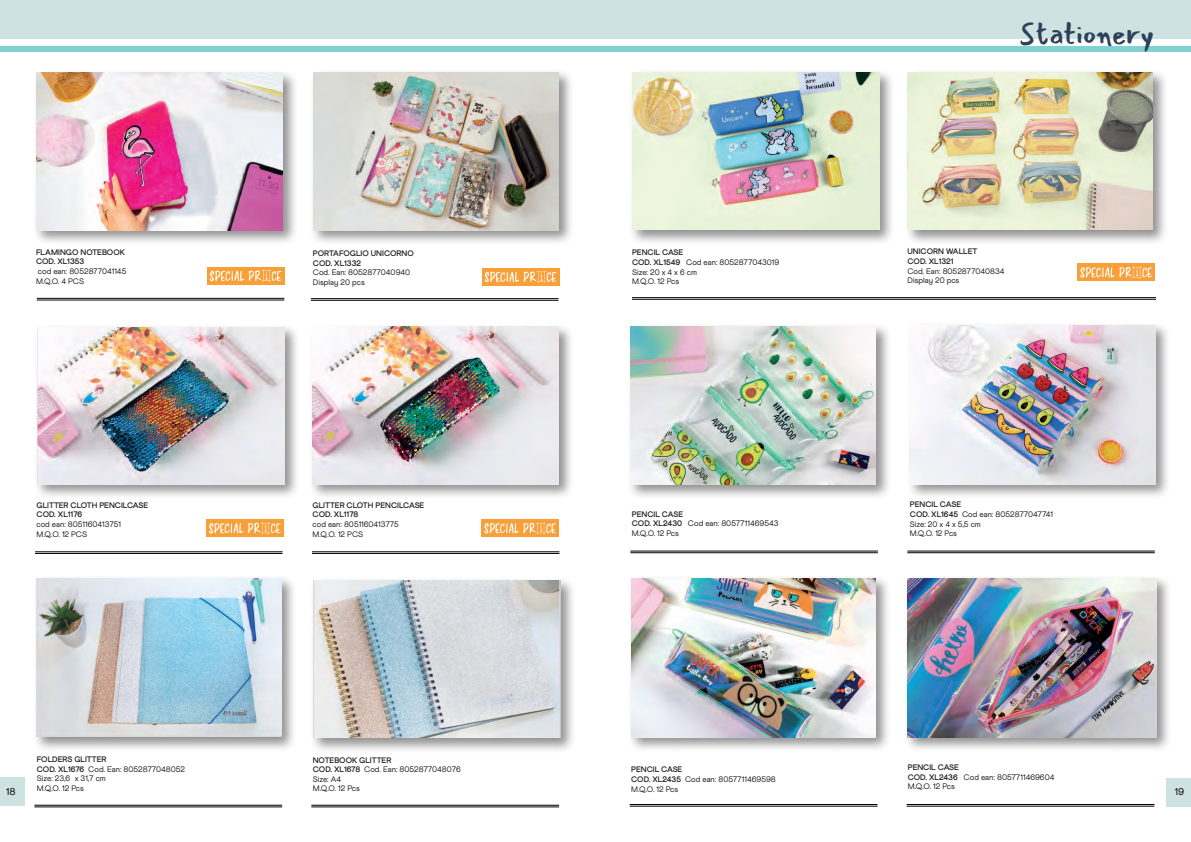
<style>
.page{position:relative;width:1191px;height:842px;background:#fff}
.page>*{position:absolute;margin:0;border:0;box-sizing:border-box;transform-origin:0 0}
.t1{font:30px "Mansalva";color:#2d4159}
.t2{font:500 10px "Athletics";color:#231f20}
.t3{font:8px/9.6px "Athletics";color:#231f20}
.t4{font:700 8px/9.6px "Athletics";color:#231f20}
.s1{font-weight:700}
</style>
<div class="page">
<div style="left:0;top:778px;width:25px;height:28px;background:#cde2e1"></div>
<div style="left:1166px;top:778px;width:25px;height:28px;background:#cde2e1"></div>
<div style="left:0;top:0;width:1191px;height:39px;background:#cde2e1"></div>
<div style="left:0;top:46px;width:1191px;height:6px;background:#83d0d3"></div>
<hr style="left:632px;top:297px;width:524px;height:1px;background:#000">
<hr style="left:632px;top:299px;width:524px;height:1px;background:#000">
<hr style="left:629px;top:804px;width:248px;height:1px;background:#000">
<hr style="left:629px;top:806px;width:248px;height:1px;background:#000">
<hr style="left:630px;top:551px;width:248px;height:1px;background:#000">
<hr style="left:630px;top:553px;width:248px;height:1px;background:#000">
<hr style="left:907px;top:551px;width:247px;height:1px;background:#000">
<hr style="left:907px;top:552px;width:247px;height:1px;background:#000">
<hr style="left:906px;top:804px;width:248px;height:1px;background:#000">
<hr style="left:906px;top:806px;width:248px;height:1px;background:#000">
<hr style="left:37px;top:298px;width:247px;height:1px;background:#000">
<hr style="left:37px;top:300px;width:247px;height:1px;background:#000">
<hr style="left:311px;top:298px;width:247px;height:1px;background:#000">
<hr style="left:311px;top:300px;width:247px;height:1px;background:#000">
<hr style="left:34px;top:805px;width:248px;height:1px;background:#000">
<hr style="left:34px;top:807px;width:248px;height:1px;background:#000">
<hr style="left:35px;top:552px;width:247px;height:1px;background:#000">
<hr style="left:35px;top:553px;width:247px;height:1px;background:#000">
<hr style="left:312px;top:552px;width:247px;height:1px;background:#000">
<hr style="left:312px;top:553px;width:247px;height:1px;background:#000">
<hr style="left:311px;top:805px;width:248px;height:1px;background:#000">
<hr style="left:311px;top:807px;width:248px;height:1px;background:#000">
<div style="left:906px;top:322px;width:264px;height:178px;background:#231f20;opacity:.5"></div>
<img style="left:910px;top:325px;width:245px;height:159px">
<div style="left:627px;top:323px;width:264px;height:176px;background:#231f20;opacity:.5"></div>
<img style="left:631px;top:326px;width:245px;height:158px">
<div style="left:904px;top:69px;width:264px;height:176px;background:#231f20;opacity:.5"></div>
<img style="left:908px;top:72px;width:245px;height:158px">
<div style="left:1077px;top:264px;width:78px;height:17px;background:#f99f38"></div>
<svg style="left:1080px;top:266px;width:72px;height:12px"></svg>
<div style="left:628px;top:69px;width:267px;height:176px;background:#231f20;opacity:.5"></div>
<img style="left:632px;top:72px;width:247px;height:158px">
<div style="left:903px;top:575px;width:268px;height:178px;background:#231f20;opacity:.5"></div>
<img style="left:907px;top:578px;width:249px;height:159px">
<div style="left:627px;top:575px;width:264px;height:178px;background:#231f20;opacity:.5"></div>
<img style="left:631px;top:578px;width:245px;height:159px">
<div style="left:34px;top:324px;width:266px;height:176px;background:#231f20;opacity:.5"></div>
<img style="left:37px;top:327px;width:247px;height:157px">
<div style="left:309px;top:323px;width:265px;height:177px;background:#231f20;opacity:.5"></div>
<img style="left:312px;top:327px;width:247px;height:157px">
<div style="left:310px;top:577px;width:266px;height:176px;background:#231f20;opacity:.5"></div>
<img style="left:313px;top:580px;width:247px;height:158px">
<div style="left:206px;top:520px;width:77px;height:17px;background:#f99f38"></div>
<svg style="left:209px;top:522px;width:72px;height:12px"></svg>
<div style="left:481px;top:520px;width:78px;height:17px;background:#f99f38"></div>
<svg style="left:484px;top:522px;width:72px;height:12px"></svg>
<div style="left:32px;top:69px;width:266px;height:177px;background:#231f20;opacity:.5"></div>
<img style="left:36px;top:73px;width:246px;height:157px">
<div style="left:33px;top:574px;width:263px;height:178px;background:#231f20;opacity:.5"></div>
<img style="left:37px;top:578px;width:244px;height:159px">
<div style="left:207px;top:267px;width:77px;height:17px;background:#f99f38"></div>
<svg style="left:210px;top:270px;width:71px;height:12px"></svg>
<div style="left:310px;top:69px;width:264px;height:176px;background:#231f20;opacity:.5"></div>
<img style="left:313px;top:73px;width:245px;height:157px">
<div style="left:482px;top:268px;width:77px;height:17px;background:#f99f38"></div>
<svg style="left:484px;top:271px;width:72px;height:12px"></svg>
<p class="t4" style="left:36px;top:247px;width:91px">FLAMINGO NOTEBOOK<br>COD. XL1353</p>
<p class="t3" style="left:36px;top:266px;width:92px">cod ean: 8052877041145<br>M.Q.O. 4 PCS</p>
<p class="t4" style="left:37px;top:500px;width:113px">GLITTER CLOTH PENCILCASE<br>COD. XL1176</p>
<p class="t3" style="left:37px;top:519px;width:86px">cod ean: 8051160413751<br>M.Q.O. 12 PCS</p>
<p class="t4" style="left:313px;top:249px;width:103px">PORTAFOGLIO UNICORNO<br>COD. XL1332</p>
<p class="t3" style="left:313px;top:268px;width:99px">Cod. Ean: 8052877040940<br>Display 20 pcs</p>
<p class="t4" style="left:312px;top:500px;width:113px">GLITTER CLOTH PENCILCASE<br>COD. XL1178</p>
<p class="t3" style="left:312px;top:519px;width:88px">cod ean: 8051160413775<br>M.Q.O. 12 PCS</p>
<p class="t3" style="left:632px;top:248px;width:149px"><span class="s1">PENCIL CASE<br>COD. XL1549</span> Cod ean: 8052877043019<br>Size: 20 x 4 x 6 cm<br>M.Q.O. 12 Pcs</p>
<p class="t3" style="left:632px;top:509px;width:148px"><span class="s1">PENCIL CASE<br>COD. XL2430</span> Cod ean: 8057711469543<br>M.Q.O. 12 Pcs</p>
<h1 class="t1" style="left:1019px;top:10px;width:137px">Stationery</h1>
<p class="t4" style="left:907px;top:247px;width:71px">UNICORN WALLET<br>COD. XL1321</p>
<p class="t3" style="left:907px;top:266px;width:99px">Cod. Ean: 8052877040834<br>Display 20 pcs</p>
<p class="t3" style="left:910px;top:500px;width:145px"><span class="s1">PENCIL CASE<br>COD. XL1645</span> Cod ean: 8052877047741<br>Size: 20 x 4 x 5,5 cm<br>M.Q.O. 12 Pcs</p>
<p class="t3" style="left:37px;top:754px;width:150px"><span class="s1">FOLDERS GLITTER<br>COD. XL1676</span> Cod. Ean: 8052877048052<br>Size: 23,6 x 31,7 cm<br>M.Q.O. 12 Pcs</p>
<p class="t3" style="left:313px;top:755px;width:150px"><span class="s1">NOTEBOOK GLITTER<br>COD. XL1678</span> Cod. Ean: 8052877048076<br>Size: A4<br>M.Q.O. 12 Pcs</p>
<p class="t3" style="left:907px;top:763px;width:148px"><span class="s1">PENCIL CASE<br>COD. XL2436</span> Cod ean: 8057711469604<br>M.Q.O. 12 Pcs</p>
<p class="t3" style="left:631px;top:765px;width:146px"><span class="s1">PENCIL CASE<br>COD. XL2435</span> Cod ean: 8057711469598<br>M.Q.O. 12 Pcs</p>
<p class="t2" style="left:6px;top:786px;width:11px">18</p>
<p class="t2" style="left:1174px;top:786px;width:11px">19</p>
</div>
